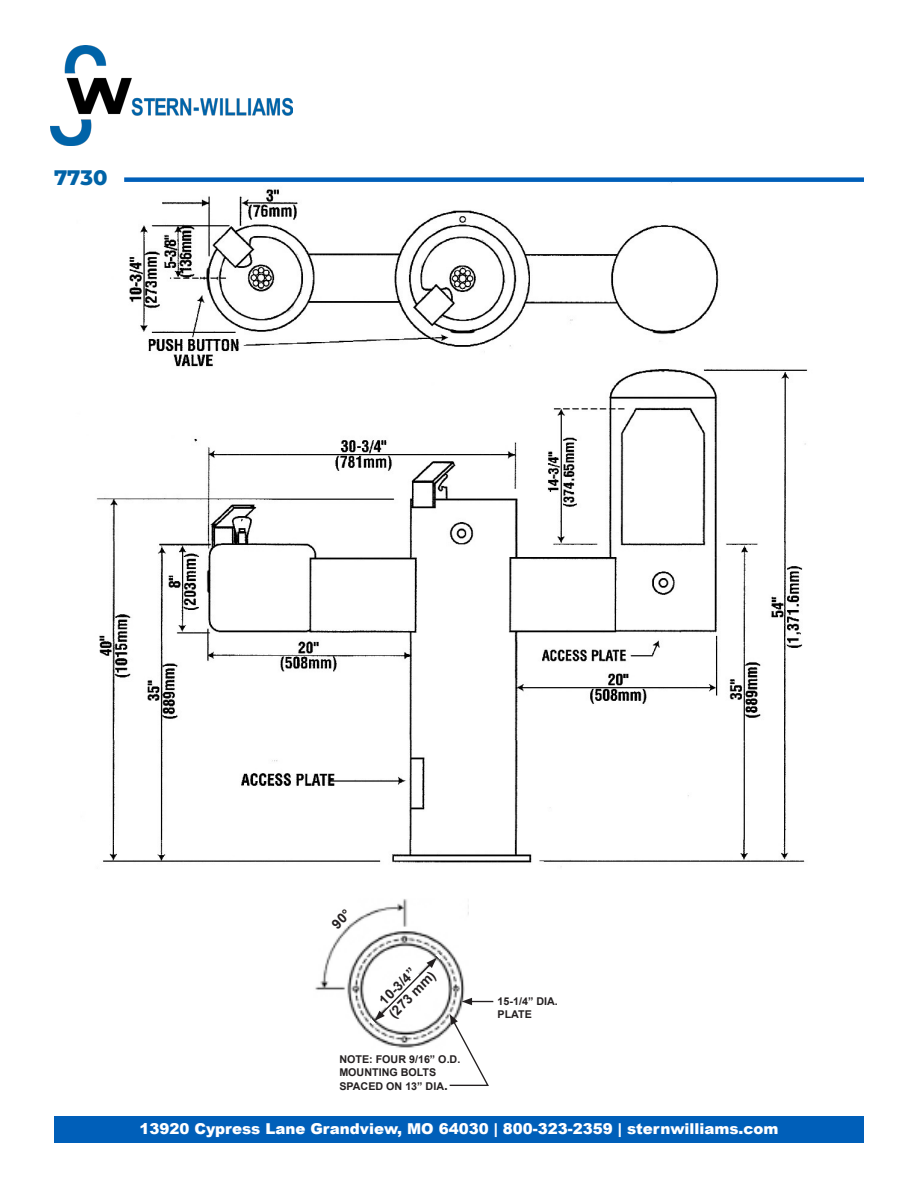
<style>
.page{position:relative;width:918px;height:1188px;background:#fff}
.page>*{position:absolute;margin:0;border:0;box-sizing:border-box;transform-origin:0 0}
.t1{font:100 21px "Montserrat";color:#0163a7}
.t2{font:900 15px "Arial";color:#fff}
.t3{font:700 13.65px "Arial";color:#231f20}
.t4{font:700 10.8px/12.9px "Arial";color:#231f20}
.s1{font-size:13.65px}
</style>
<div class="page">
<img style="left:96px;top:182px;width:711px;height:685px">
<div style="left:54px;top:1116px;width:810px;height:27px;background:#005fb9"></div>
<img style="left:50px;top:45px;width:243px;height:100px">
<div style="left:124px;top:177px;width:740px;height:5px;background:#005fb9"></div>
<img style="left:315px;top:899px;width:150px;height:149px">
<svg style="left:462px;top:998px;width:31px;height:7px"></svg>
<svg style="left:448px;top:1014px;width:41px;height:72px"></svg>
<svg style="left:369px;top:953px;width:73px;height:72px"></svg>
<svg style="left:321px;top:899px;width:43px;height:42px"></svg>
<h1 class="t1" style="left:54px;top:164px;width:55px">7730</h1>
<p class="t3" style="left:375px;top:996px;width:47px;rotate:-45deg">10-3/4”</p>
<p class="t3" style="left:385px;top:1009px;width:61px;rotate:-45deg">(273 mm)</p>
<p class="t4" style="left:339px;top:1054px;width:122px">NOTE: FOUR 9/16” O.D.<br>MOUNTING BOLTS</p>
<p class="t4" style="left:339px;top:1080px;width:110px">SPACED ON 13” DIA<span class="s1">.</span></p>
<p class="t4" style="left:498px;top:995px;width:62px">15-1/4” DIA.</p>
<p class="t4" style="left:498px;top:1008px;width:36px">PLATE</p>
<p class="t2" style="left:139px;top:1118px;width:641px">13920 Cypress Lane Grandview, MO 64030 | 800-323-2359 | sternwilliams.com</p>
</div>
